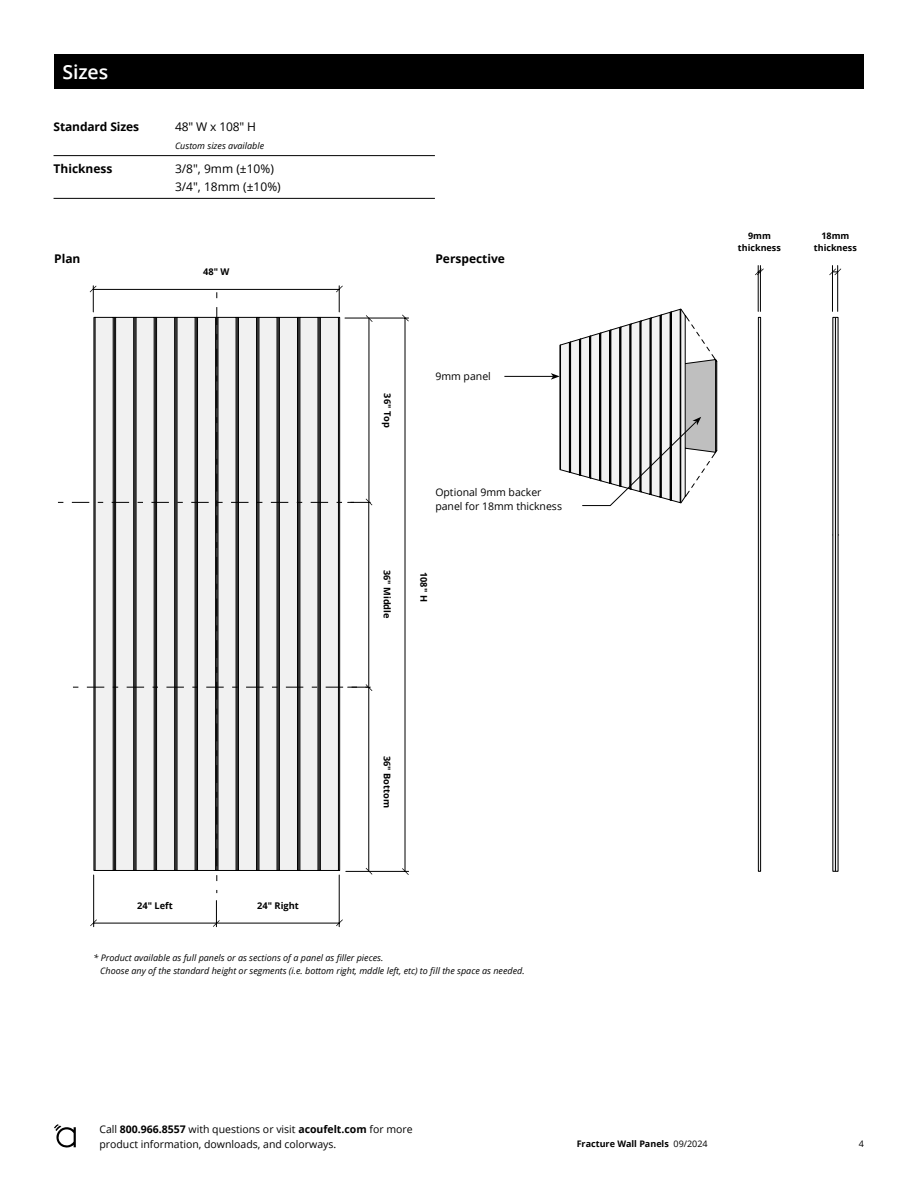
<style>
.page{position:relative;width:918px;height:1188px;background:#fff}
.page>*{position:absolute;margin:0;border:0;box-sizing:border-box;transform-origin:0 0}
.t1{font:600 19.5px "Open Sans";letter-spacing:-.01em;color:#fff}
.t2{font:12px/18px "Open Sans";color:#000}
.t3{font:700 12px "Open Sans";color:#000}
.t4{font:10.5px/15px "Open Sans";color:#000}
.t5{font:700 9.3px "Open Sans";color:#000}
.t6{font:italic 9px/13.5px "Open Sans";color:#000}
.t7{font:700 9px/12px "Open Sans";color:#000;text-align:center}
.t8{font:9px "Open Sans";color:#000}
.s1{font-weight:700}
.s2{font-weight:400}
</style>
<div class="page">
<svg style="left:54px;top:1124px;width:22px;height:24px"></svg>
<hr style="left:54px;top:155px;width:381px;height:1px;background:#000">
<hr style="left:54px;top:198px;width:381px;height:1px;background:#000">
<div style="left:54px;top:54px;width:810px;height:34px;background:#000"></div>
<hr style="left:345px;top:318px;width:64px;height:1px;background:#000">
<hr style="left:346px;top:871px;width:63px;height:1px;background:#000">
<hr style="left:405px;top:318px;width:1px;height:553px;background:#000">
<hr style="left:832px;top:266px;width:1px;height:45px;background:#000">
<hr style="left:837px;top:266px;width:1px;height:45px;background:#000">
<svg style="left:829px;top:268px;width:12px;height:7px"></svg>
<hr style="left:758px;top:266px;width:1px;height:45px;background:#000">
<hr style="left:760px;top:266px;width:1px;height:45px;background:#000">
<svg style="left:755px;top:268px;width:9px;height:7px"></svg>
<svg style="left:402px;top:868px;width:7px;height:7px"></svg>
<svg style="left:402px;top:315px;width:7px;height:6px"></svg>
<hr style="left:93px;top:875px;width:1px;height:52px;background:#000">
<hr style="left:94px;top:923px;width:122px;height:1px;background:#000">
<svg style="left:213px;top:901px;width:7px;height:26px"></svg>
<svg style="left:90px;top:919px;width:7px;height:7px"></svg>
<hr style="left:339px;top:875px;width:1px;height:52px;background:#000">
<hr style="left:216px;top:923px;width:123px;height:1px;background:#000">
<svg style="left:336px;top:919px;width:7px;height:7px"></svg>
<svg style="left:58px;top:286px;width:315px;height:607px"></svg>
<hr style="left:504px;top:376px;width:49px;height:1px;background:#000">
<svg style="left:551px;top:309px;width:166px;height:197px"></svg>
<div style="left:758px;top:317px;width:3px;height:554px;background:#f1f1f2;border:1px solid #000"></div>
<svg style="left:832px;top:317px;width:7px;height:555px"></svg>
<hr style="left:835px;top:317px;width:1px;height:554px;background:#000">
<h1 class="t1" style="left:63px;top:58px;width:47px">Sizes</h1>
<h2 class="t3" style="left:54px;top:118px;width:87px">Standard Sizes</h2>
<h2 class="t2" style="left:175px;top:117px;width:83px">48" W x 108" H</h2>
<p class="t6" style="left:175px;top:138px;width:91px">Custom sizes available</p>
<h2 class="t3" style="left:54px;top:161px;width:61px">Thickness</h2>
<h2 class="t2" style="left:175px;top:160px;width:107px">3/8", 9mm (±10%)<br>3/4", 18mm (±10%)</h2>
<h2 class="t3" style="left:54px;top:250px;width:28px">Plan</h2>
<h2 class="t3" style="left:435px;top:250px;width:71px">Perspective</h2>
<p class="t5" style="left:203px;top:265px;width:28px">48" W</p>
<p class="t5" style="left:137px;top:899px;width:37px">24" Left</p>
<p class="t5" style="left:257px;top:899px;width:43px">24" Right</p>
<p class="t5" style="left:394px;top:393px;width:36px;rotate:90deg">36" Top</p>
<p class="t5" style="left:394px;top:570px;width:50px;rotate:90deg">36" Middle</p>
<p class="t4" style="left:435px;top:369px;width:57px">9mm panel</p>
<p class="t4" style="left:435px;top:485px;width:128px;line-height:13.5px">Optional 9mm backer panel for 18mm thickness</p>
<p class="t5" style="left:430px;top:572px;width:31px;rotate:90deg">108" H</p>
<p class="t5" style="left:394px;top:756px;width:54px;rotate:90deg">36" Bottom</p>
<p class="t6" style="left:100px;top:951px;width:426px;text-indent:-7px">* Product available as full panels or as sections of a panel as filler pieces.<br>Choose any of the standard height or segments (i.e. bottom right, mddle left, etc) to fill the space as needed.</p>
<p class="t7" style="left:738px;top:229px;width:44px">9mm thickness</p>
<p class="t7" style="left:814px;top:229px;width:44px">18mm thickness</p>
<p class="t4" style="left:99px;top:1121px;width:315px">Call <span class="s1">800.966.8557</span> with questions or visit <span class="s1">acoufelt.com</span> for more product information, downloads, and colorways.</p>
<p class="t7" style="left:577px;top:1138px;width:133px">Fracture Wall Panels <span class="s2">09/2024</span></p>
<p class="t8" style="left:859px;top:1138px;width:7px">4</p>
</div>
